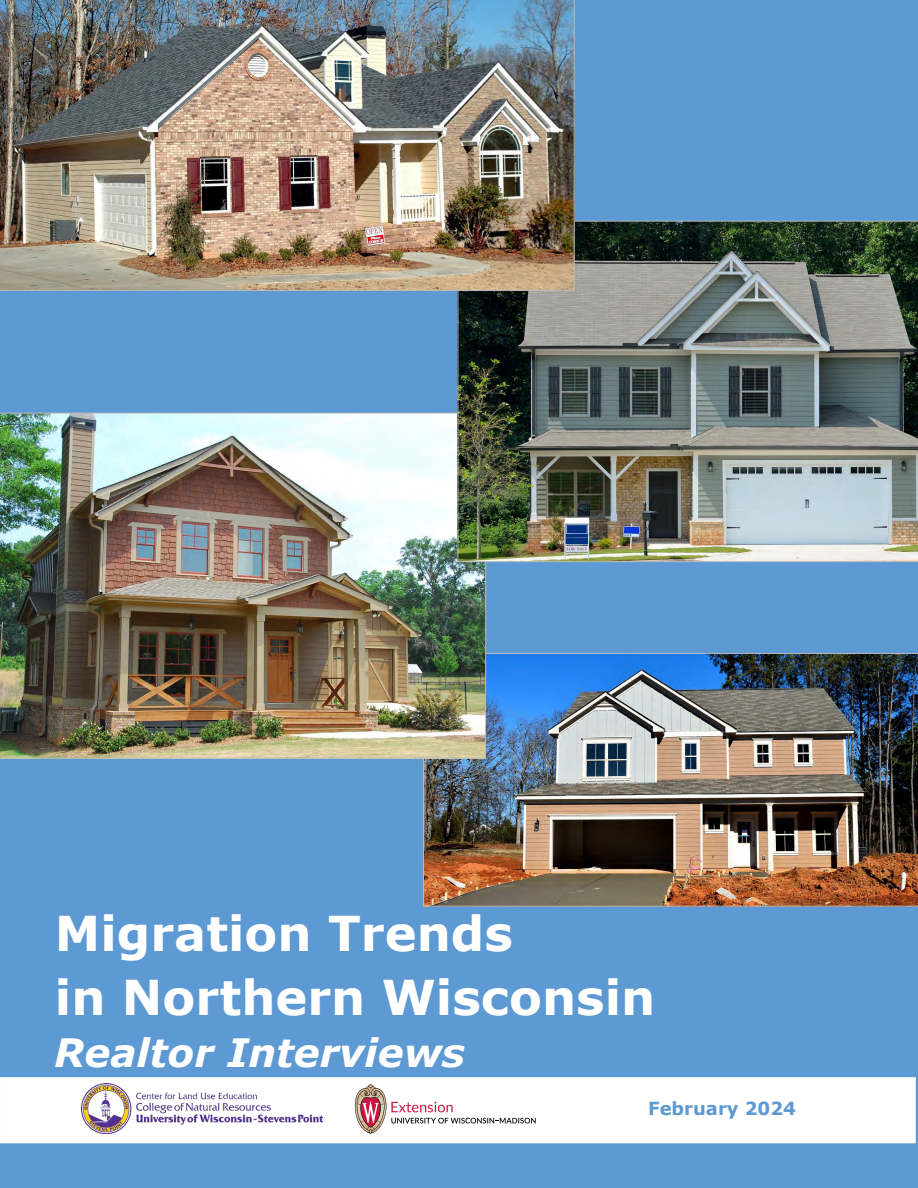
<style>
.page{position:relative;width:918px;height:1188px;background:#5d99d2}
.page>*{position:absolute;margin:0;border:0;box-sizing:border-box;transform-origin:0 0}
.t1{font:700 48px/64.5px "Verdana";color:#fff}
.t2{font:italic 700 39px "Verdana";color:#fff}
.t3{font:700 18px "Verdana";color:#5d99d2}
</style>
<div class="page">
<svg style="left:0;top:1076px;width:917px;height:69px"></svg>
<img style="left:81px;top:1084px;width:242px;height:50px">
<svg style="left:354px;top:1084px;width:182px;height:50px"></svg>
<img style="left:423px;top:653px;width:495px;height:254px">
<img style="left:0;top:413px;width:486px;height:346px">
<img style="left:458px;top:221px;width:460px;height:341px">
<img style="left:0;top:0;width:575px;height:291px">
<p class="t1" style="left:55px;top:900px;width:602px">Migration Trends<br>in Northern Wisconsin</p>
<p class="t2" style="left:54px;top:1025px;width:413px">Realtor Interviews</p>
<p class="t3" style="left:648px;top:1095px;width:150px">February 2024</p>
</div>
